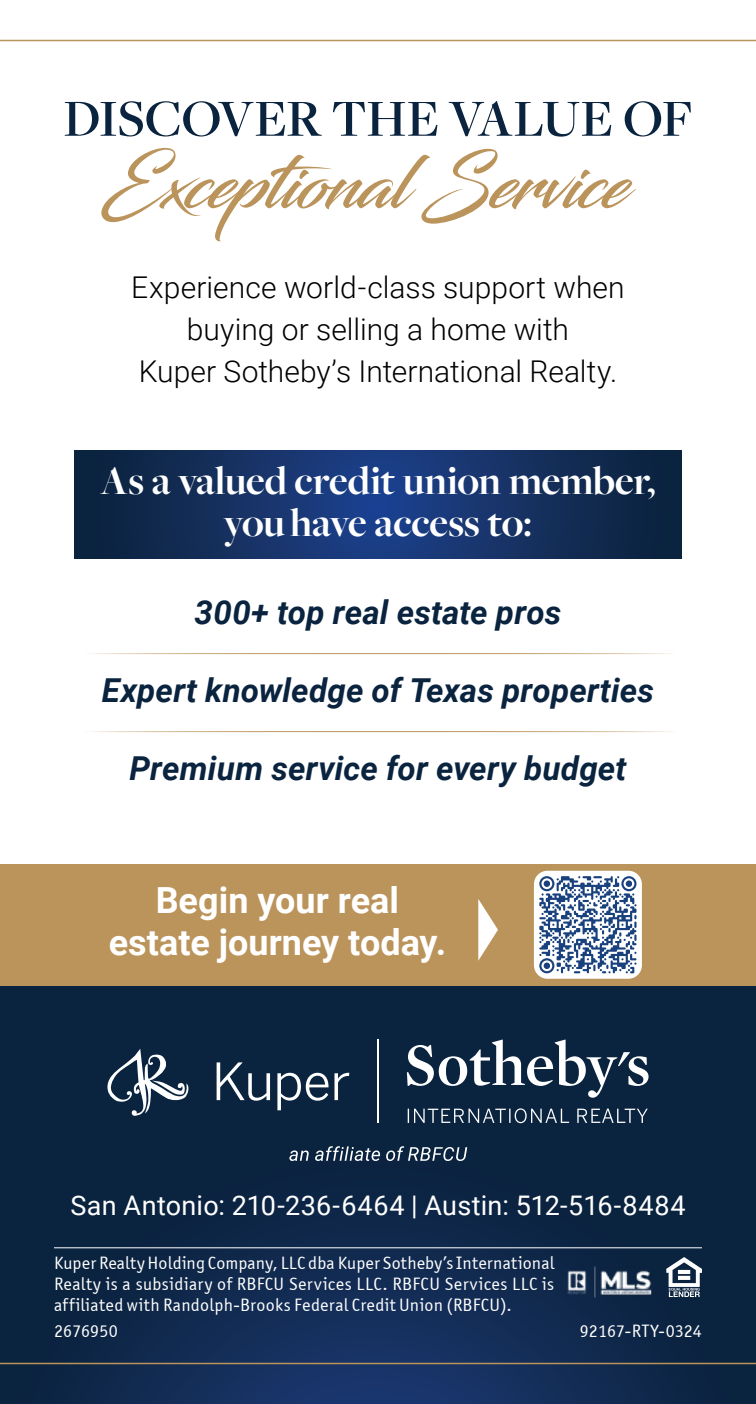
<style>
.page{position:relative;width:756px;height:1404px;background:#fff}
.page>*{position:absolute;margin:0;border:0;box-sizing:border-box;transform-origin:0 0}
.t1{font:72px "Blacksword";letter-spacing:-.015em;color:#bb945c}
.t2{font:600 54px "Freight Disp Pro";letter-spacing:-.01em;color:#0a233f}
.t3{font:700 42px/42px "Freight Big Pro";letter-spacing:-.005em;color:#fff;text-align:center}
.t4{font:700 36px/42px "Roboto";color:#fff;text-align:center}
.t5{font:italic 700 33px "Roboto";letter-spacing:.005em;color:#0a233f}
.t6{font:300 30px/42px "Roboto";color:#000;text-align:center}
.t7{font:27px "Roboto";letter-spacing:.01em;color:#fff}
.t8{font:18px/21px "Officina Sans ITCTT Book";letter-spacing:.015em;color:#fff;text-align:justify}
</style>
<div class="page">
<svg style="left:0;top:986px;width:756px;height:418px;background:#0d2646"></svg>
<hr style="left:0;top:40px;width:756px;height:1px;background:#bb945c">
<hr style="left:377px;top:1040px;width:2px;height:83px;background:#fff">
<svg style="left:407px;top:1040px;width:242px;height:58px"></svg>
<svg style="left:408px;top:1108px;width:240px;height:15px;background:#3d5167"></svg>
<svg style="left:217px;top:1062px;width:53px;height:39px"></svg>
<svg style="left:277px;top:1073px;width:51px;height:37px"></svg>
<svg style="left:335px;top:1073px;width:14px;height:27px"></svg>
<svg style="left:107px;top:1049px;width:84px;height:67px"></svg>
<svg style="left:289px;top:1146px;width:178px;height:15px;background:#4b5d72"></svg>
<hr style="left:0;top:1363px;width:756px;height:1px;background:#bb945c">
<svg style="left:666px;top:1257px;width:36px;height:40px"></svg>
<img style="left:568px;top:1266px;width:85px;height:31px">
<div style="left:0;top:864px;width:756px;height:122px;background:#bb945c"></div>
<svg style="left:534px;top:871px;width:108px;height:108px;background:#a9b8ce"></svg>
<svg style="left:539px;top:876px;width:98px;height:15px"></svg>
<div style="left:626px;top:880px;width:6px;height:7px;background:#18417e;border-radius:3px"></div>
<svg style="left:539px;top:958px;width:15px;height:15px"></svg>
<hr style="left:54px;top:1247px;width:648px;height:1px;background:#fff">
<hr style="left:81px;top:653px;width:594px;height:1px;background:#bb945c">
<hr style="left:81px;top:731px;width:594px;height:1px;background:#bb945c">
<svg style="left:74px;top:451px;width:608px;height:108px;background:#143060"></svg>
<h2 class="t2" style="left:63px;top:83px;width:631px">DISCOVER THE VALUE OF</h2>
<h1 class="t1" style="left:101px;top:141px;width:528px">Exceptional Service</h1>
<h3 class="t6" style="left:131px;top:265px;width:495px">Experience world-class support when buying or selling a home with<br>Kuper Sotheby’s International Realty.</h3>
<h3 class="t3" style="left:101px;top:458px;width:556px">As a valued credit union member, you have access to:</h3>
<h3 class="t5" style="left:195px;top:589px;width:368px">300+ top real estate pros</h3>
<h3 class="t5" style="left:102px;top:667px;width:554px">Expert knowledge of Texas properties</h3>
<h3 class="t5" style="left:130px;top:745px;width:498px">Premium service for every budget</h3>
<h3 class="t4" style="left:109px;top:877px;width:339px">Begin your real estate journey today.</h3>
<h3 class="t7" style="left:70px;top:1186px;width:617px">San Antonio: 210-236-6464 | Austin: 512-516-8484</h3>
<p class="t8" style="left:54px;top:1253px;width:502px">Kuper Realty Holding Company, LLC dba Kuper Sotheby’s International Realty is a subsidiary of RBFCU Services LLC. RBFCU Services LLC is affiliated with Randolph‑Brooks Federal Credit Union (RBFCU).</p>
<p class="t8" style="left:54px;top:1320px;width:65px">2676950</p>
<p class="t8" style="left:580px;top:1320px;width:124px">92167-RTY-0324</p>
</div>
